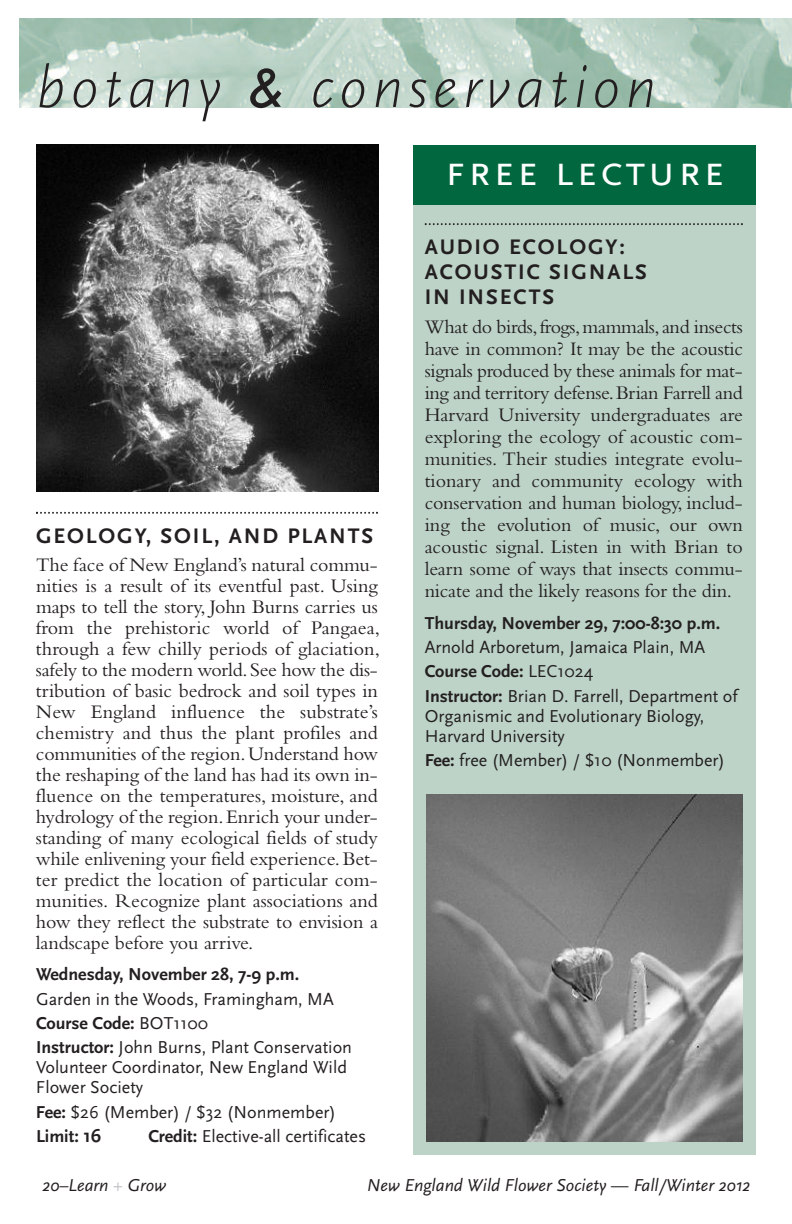
<style>
.page{position:relative;width:792px;height:1224px;background:#fff}
.page>*{position:absolute;margin:0;border:0;box-sizing:border-box;transform-origin:0 0}
.t1{font:italic 300 60px "Scala Sans OT";letter-spacing:.08em;color:#231f20}
.t2{font:44.4px "Scala Sans Caps";letter-spacing:.055em;color:#fff}
.t3{font:700 22px/25px "Scala Sans OT";letter-spacing:.085em;color:#231f20}
.t4{font:20px/21px "Bembo";letter-spacing:-.01em;color:#231f20;text-align:justify}
.t5{font:18px/24.4px "Scala Sans OT";color:#231f20}
.t6{font:700 18px "Scala Sans OT";color:#231f20}
.t7{font:italic 18px "Scala Sans OT";color:#231f20}
.s1{font-family:"Tw Cen";font-weight:400}
.s2{font-weight:700}
.s3{font-weight:700;font-size:19px}
.s4{color:#bcbdc0}
</style>
<div class="page">
<svg style="left:36px;top:512px;width:342px;height:2px"></svg>
<div style="left:413px;top:146px;width:343px;height:1009px;background:#bdd3c8"></div>
<img style="left:19px;top:18px;width:773px;height:90px">
<img style="left:36px;top:144px;width:343px;height:348px">
<div style="left:413px;top:146px;width:343px;height:59px;background:#00673e"></div>
<svg style="left:425px;top:223px;width:318px;height:2px"></svg>
<img style="left:426px;top:794px;width:317px;height:348px">
<h1 class="t1" style="left:36px;top:67px;width:622px">botany <span class="s1">&amp;</span> conservation</h1>
<p class="t3" style="left:36px;top:525px;width:339px">GEOLOGY, SOIL, AND PLANTS</p>
<p class="t4" style="left:36px;top:556px;width:346px">The face of New England’s natural commu&shy;nities is a result of its eventful past. Using maps to tell the story, John Burns carries us from the prehistoric world of Pangaea, through a few chilly periods of glaciation, safely to the modern world.See how the dis&shy;tribution of basic bedrock and soil types in New England influence the substrate’s chemistry and thus the plant profiles and communities of the region.Understand how the reshaping of the land has had its own in&shy;fluence on the temperatures, moisture, and hydrology of the region.Enrich your under&shy;standing of many ecological fields of study while enlivening your field experience.Bet&shy;ter predict the location of particular com&shy;munities. Recognize plant associations and how they reflect the substrate to envision a landscape before you arrive.</p>
<p class="t6" style="left:36px;top:968px;width:265px">Wednesday, November 28, 7-9 p.m.</p>
<p class="t5" style="left:36px;top:989px;width:318px">Garden in the Woods, Framingham, MA<br><span class="s2">Course Code:</span> BOT1100<br><span class="s2">Instructor:</span> John Burns, Plant Conservation</p>
<p class="t5" style="left:36px;top:1059px;width:313px;line-height:20px">Volunteer Coordinator, New England Wild<br>Flower Society</p>
<p class="t5" style="left:36px;top:1102px;width:302px"><span class="s2">Fee:</span> $26 (Member) / $32 (Nonmember)<br><span class="s2">Limit:</span> <span class="s3">16</span></p>
<p class="t5" style="left:149px;top:1126px;width:219px"><span class="s2">Credit:</span> Elective-all certificates</p>
<h2 class="t2" style="left:445px;top:149px;width:281px">free lecture</h2>
<p class="t3" style="left:425px;top:237px;width:224px">AUDIO ECOLOGY:<br>ACOUSTIC SIGNALS<br>IN INSECTS</p>
<p class="t4" style="left:425px;top:318px;width:320px;line-height:22px">What do birds,frogs,mammals,and insects have in common? It may be the acoustic signals produced by these animals for mat&shy;ing and territory defense.Brian Farrell and Harvard University undergraduates are exploring the ecology of acoustic com&shy;munities. Their studies integrate evolu&shy;tionary and community ecology with conservation and human biology, includ&shy;ing the evolution of music, our own acoustic signal. Listen in with Brian to learn some of ways that insects commu&shy;nicate and the likely reasons for the din.</p>
<p class="t6" style="left:425px;top:617px;width:297px">Thursday, November 29, 7:00-8:30 p.m.</p>
<p class="t5" style="left:425px;top:637px;width:314px">Arnold Arboretum, Jamaica Plain, MA<br><span class="s2">Course Code:</span> LEC1024<br><span class="s2">Instructor:</span> Brian D. Farrell, Department of</p>
<p class="t5" style="left:425px;top:708px;width:281px;line-height:20px">Organismic and Evolutionary Biology,<br>Harvard University</p>
<p class="t5" style="left:425px;top:750px;width:302px"><span class="s2">Fee:</span> free (Member) / $10 (Nonmember)</p>
<p class="t7" style="left:42px;top:1179px;width:126px">20–Learn <span class="s4">+</span> Grow</p>
<p class="t7" style="left:367px;top:1179px;width:385px">New England Wild Flower Society — Fall/Winter 2012</p>
</div>
